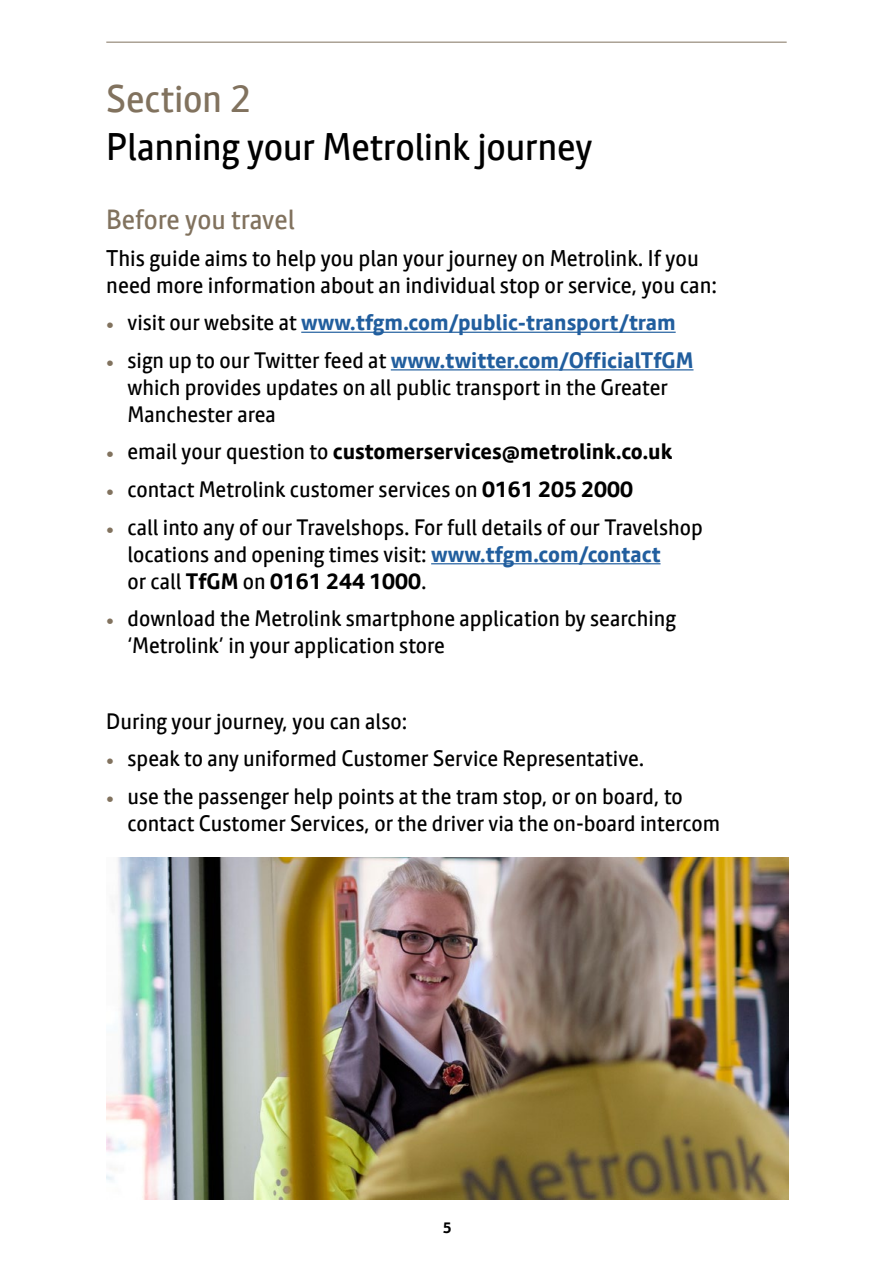
<style>
.page{position:relative;width:893px;height:1263px;background:#fff}
.page>*{position:absolute;margin:0;border:0;box-sizing:border-box;transform-origin:0 0}
.t1{font:37.5px "Calmetta";letter-spacing:-.01em;color:#000}
.t2{font:37.5px "Calmetta";letter-spacing:-.005em;color:#81725e}
.t3{font:27px "Calmetta";color:#81725e}
.t4{font:22.2px/26.5px "Calmetta";color:#000}
.t5{font:21.75px/27px "Calmetta";color:#000}
.t6{font:700 21.75px "Calmetta";color:#215e9e}
.t7{font:700 21.75px "Calmetta";color:#000}
.t8{font:700 15px "Calmetta";color:#000}
.s1{font-weight:400;color:#81725e}
.s2{font-weight:400;color:#000}
.s3{color:#81725e}
.s4{font-weight:700;color:#215e9e}
.s5{font-weight:400}
.s6{font-weight:700}
</style>
<div class="page">
<hr style="left:106px;top:42px;width:681px;height:1px;background:#81725e">
<hr style="left:301px;top:332px;width:375px;height:1px;background:#215e9e">
<hr style="left:391px;top:369px;width:302px;height:1px;background:#215e9e">
<hr style="left:431px;top:563px;width:229px;height:1px;background:#215e9e">
<img style="left:106px;top:857px;width:682px;height:342px">
<h1 class="t2" style="left:106px;top:76px;width:147px">Section 2</h1>
<h1 class="t1" style="left:106px;top:124px;width:488px">Planning your Metrolink journey</h1>
<p class="t3" style="left:106px;top:203px;width:190px">Before you travel</p>
<p class="t4" style="left:106px;top:245px;width:612px">This guide aims to help you plan your journey on Metrolink. If you need more information about an individual stop or service, you can:</p>
<p class="t6" style="left:106px;top:309px;width:571px"><span class="s1">•</span> <span class="s2">visit our website at</span> www.tfgm.com/public-transport/tram</p>
<p class="t5" style="left:128px;top:346px;width:567px;text-indent:-21px"><span class="s3">•</span> sign up to our Twitter feed at <span class="s4">www.twitter.com/OfficialTfGM </span>which provides updates on all public transport in the Greater<br>Manchester area</p>
<p class="t7" style="left:106px;top:438px;width:567px"><span class="s1">•</span> <span class="s5">email your question to</span> customerservices@metrolink.co.uk</p>
<p class="t5" style="left:106px;top:476px;width:528px"><span class="s3">•</span> contact Metrolink customer services on <span class="s6">0161 205 2000</span></p>
<p class="t5" style="left:128px;top:513px;width:577px;text-indent:-21px"><span class="s3">•</span> call into any of our Travelshops. For full details of our Travelshop locations and opening times visit: <span class="s4">www.tfgm.com/contact<br></span>or call <span class="s6">TfGM</span> on <span class="s6">0161 244 1000</span>.</p>
<p class="t5" style="left:128px;top:605px;width:550px;text-indent:-21px"><span class="s3">•</span> download the Metrolink smartphone application by searching ‘Metrolink’ in your application store</p>
<p class="t5" style="left:106px;top:707px;width:303px">During your journey, you can also:</p>
<p class="t5" style="left:106px;top:745px;width:540px"><span class="s3">•</span> speak to any uniformed Customer Service Representative.</p>
<p class="t5" style="left:128px;top:782px;width:594px;text-indent:-21px"><span class="s3">•</span> use the passenger help points at the tram stop, or on board, to contact Customer Services, or the driver via the on-board intercom</p>
<p class="t8" style="left:443px;top:1218px;width:10px">5</p>
</div>
